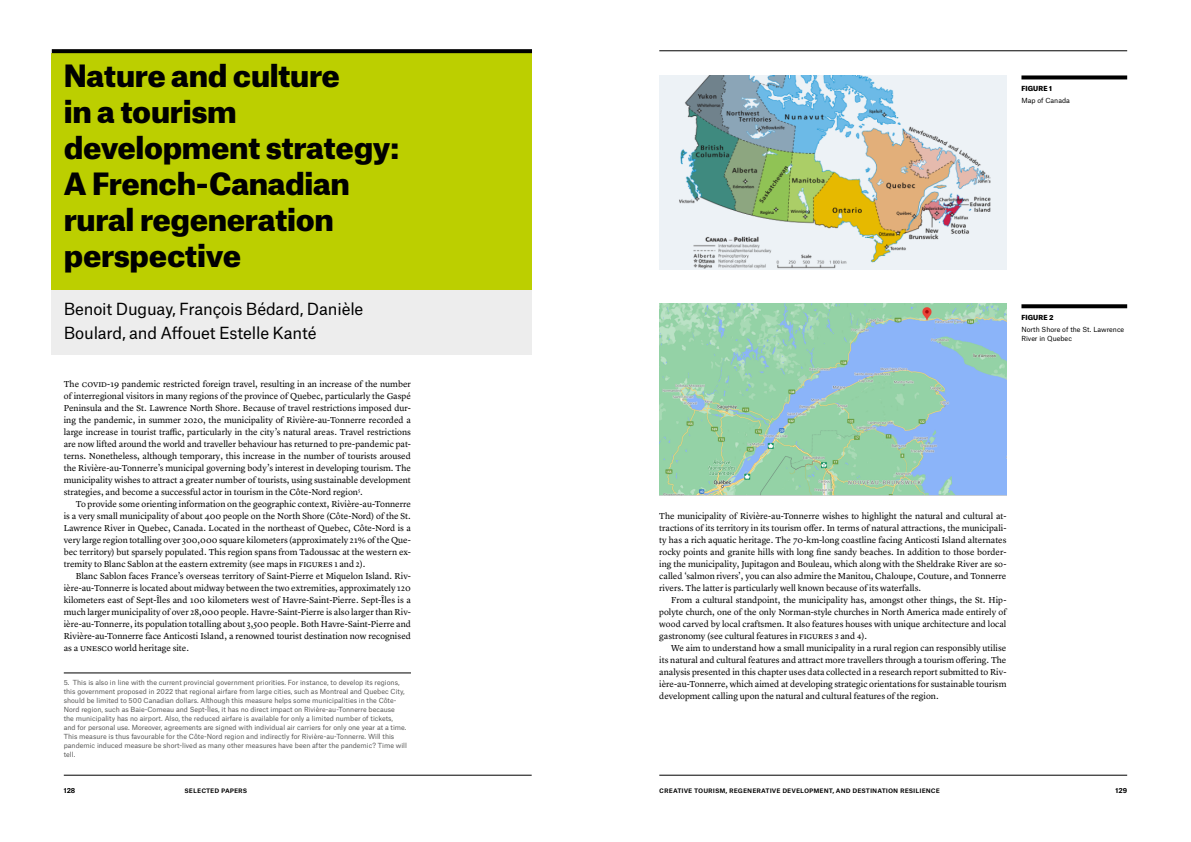
<style>
.page{position:relative;width:1191px;height:842px;background:#fff}
.page>*{position:absolute;margin:0;border:0;box-sizing:border-box;transform-origin:0 0}
.t1{font:900 29.4px/36px "Atlas Grotesk";letter-spacing:-.01em;color:#000}
.t2{font:16px/24px "Atlas Grotesk";letter-spacing:-.01em;color:#000}
.t3{font:9px/12px "Lyon Text";color:#000;text-align:justify}
.t4{font:500 7px "Atlas Grotesk";color:#000}
.t5{font:6.7px/9px "Atlas Grotesk";color:#575756}
.t6{font:6.7px/9px "Atlas Grotesk";color:#000}
.t7{font:900 6.7px "Atlas Grotesk";letter-spacing:.01em;color:#000}
.t8{font:700 6.7px "Atlas Grotesk";color:#000}
</style>
<div class="page">
<hr style="left:659px;top:775px;width:468px;height:1px;background:#000">
<hr style="left:659px;top:51px;width:468px;height:1px;background:#000">
<hr style="left:64px;top:775px;width:467px;height:1px;background:#000">
<svg style="left:1021px;top:75px;width:106px;height:4px"></svg>
<img style="left:659px;top:75px;width:347px;height:194px">
<svg style="left:1021px;top:304px;width:106px;height:4px"></svg>
<img style="left:659px;top:303px;width:347px;height:192px">
<div style="left:52px;top:53px;width:480px;height:237px;background:#bccf00"></div>
<svg style="left:52px;top:49px;width:480px;height:4px;fill:#000"></svg>
<div style="left:52px;top:290px;width:480px;height:64px;background:#ededed"></div>
<hr style="left:64px;top:673px;width:347px;height:1px;background:#000">
<h1 class="t1" style="left:64px;top:55px;width:337px">Nature and culture<br>in a tourism development strategy:<br>A French-Canadian rural regeneration perspective</h1>
<h2 class="t2" style="left:64px;top:295px;width:301px">Benoit Duguay, François Bédard, Danièle<br>Boulard, and Affouet Estelle Kanté</h2>
<p class="t3" style="left:64px;top:377px;width:349px">The COVID-19 pandemic restricted foreign travel, resulting in an increase of the number of interregional visitors in many regions of the province of Quebec, particularly the Gaspé Peninsula and the St. Lawrence North Shore. Because of travel restrictions imposed dur&shy;ing the pandemic, in summer 2020, the municipality of Rivière-au-Tonnerre recorded a large increase in tourist traffic, particularly in the city’s natural areas. Travel restrictions are now lifted around the world and traveller behaviour has returned to pre-pandemic pat&shy;terns. Nonetheless, although temporary, this increase in the number of tourists aroused the Rivière-au-Tonnerre’s municipal governing body’s interest in developing tourism. The municipality wishes to attract a greater number of tourists, using sustainable development strategies, and become a successful actor in tourism in the Côte-Nord region<sup>5</sup>.</p>
<p class="t3" style="left:64px;top:497px;width:349px;text-indent:12px">To provide some orienting information on the geographic context, Rivière-au-Tonnerre is a very small municipality of about 400 people on the North Shore (Côte-Nord) of the St.<br>Lawrence River in Quebec, Canada. Located in the northeast of Quebec, Côte-Nord is a very large region totalling over 300,000 square kilometers (approximately 21% of the Que&shy;bec territory) but sparsely populated. This region spans from Tadoussac at the western ex&shy;tremity to Blanc Sablon at the eastern extremity (see maps in Figures</p>
<p class="t3" style="left:334px;top:557px;width:33px">1 and 2).</p>
<p class="t3" style="left:76px;top:569px;width:337px">Blanc Sablon faces France’s overseas territory of Saint-Pierre et Miquelon Island. Riv-</p>
<p class="t3" style="left:64px;top:581px;width:349px">ière-au-Tonnerre is located about midway between the two extremities, approximately 120</p>
<p class="t3" style="left:64px;top:593px;width:349px">kilometers east of Sept-Îles and 100 kilometers west of Havre-Saint-Pierre. Sept-Îles is a</p>
<p class="t3" style="left:64px;top:605px;width:349px">much larger municipality of over 28,000 people. Havre-Saint-Pierre is also larger than Riv-</p>
<p class="t3" style="left:64px;top:617px;width:349px">ière-au-Tonnerre, its population totalling about 3,500 people. Both Havre-Saint-Pierre and</p>
<p class="t3" style="left:64px;top:629px;width:349px">Rivière-au-Tonnerre face Anticosti Island, a renowned tourist destination now recognised</p>
<p class="t3" style="left:64px;top:641px;width:127px">as a UNESCO world heritage site.</p>
<p class="t5" style="left:64px;top:677px;width:345px">5. This is also in line with the current provincial government priorities. For instance, to develop its regions, this government proposed in 2022 that regional airfare from large cities, such as Montreal and Quebec City, should be limited to 500 Canadian dollars. Although this measure helps some municipalities in the Côte-Nord region, such as Baie-Comeau and Sept-Îles, it has no direct impact on Rivière-au-Tonnerre because<br>the municipality has no airport. Also, the reduced airfare is available for only a limited number of tickets,<br>and for personal use. Moreover, agreements are signed with individual air carriers for only one year at a time.<br>This measure is thus favourable for the Côte-Nord region and indirectly for Rivière-au-Tonnerre. Will this pandemic induced measure be short-lived as many other measures have been after the pandemic? Time will tell.</p>
<p class="t7" style="left:1021px;top:83px;width:32px">FIGURE 1</p>
<p class="t6" style="left:1021px;top:96px;width:50px">Map of Canada</p>
<p class="t7" style="left:1021px;top:312px;width:33px">FIGURE 2</p>
<p class="t6" style="left:1021px;top:324px;width:104px">North Shore of the St. Lawrence<br>River in Quebec</p>
<p class="t3" style="left:659px;top:509px;width:349px">The municipality of Rivière-au-Tonnerre wishes to highlight the natural and cultural at&shy;tractions of its territory in its tourism offer. In terms of natural attractions, the municipali&shy;ty has a rich aquatic heritage. The 70-km-long coastline facing Anticosti Island alternates rocky points and granite hills with long fine sandy beaches. In addition to those border&shy;ing the municipality, Jupitagon and Bouleau, which along with the Sheldrake River are so&shy;called ‘salmon rivers’, you can also admire the Manitou, Chaloupe, Couture, and Tonnerre rivers. The latter is particularly well known because of its waterfalls.</p>
<p class="t3" style="left:659px;top:593px;width:349px;text-indent:12px">From a cultural standpoint, the municipality has, amongst other things, the St. Hip&shy;polyte church, one of the only Norman-style churches in North America made entirely of wood carved by local craftsmen. It also features houses with unique architecture and local gastronomy (see cultural features in Figures</p>
<p class="t3" style="left:834px;top:629px;width:34px">3 and 4).</p>
<p class="t3" style="left:671px;top:641px;width:337px">We aim to understand how a small municipality in a rural region can responsibly utilise</p>
<p class="t3" style="left:659px;top:653px;width:349px">its natural and cultural features and attract more travellers through a tourism offering. The</p>
<p class="t3" style="left:659px;top:665px;width:348px">analysis presented in this chapter uses data collected in a research report submitted to Riv-</p>
<p class="t3" style="left:659px;top:677px;width:349px">ière-au-Tonnerre, which aimed at developing strategic orientations for sustainable tourism</p>
<p class="t3" style="left:659px;top:689px;width:281px">development calling upon the natural and cultural features of the region.</p>
<p class="t8" style="left:64px;top:784px;width:13px">128</p>
<p class="t4" style="left:184px;top:784px;width:64px">SELECTED PAPERS</p>
<p class="t4" style="left:659px;top:784px;width:282px">CREATIVE TOURISM, REGENERATIVE DEVELOPMENT, AND DESTINATION RESILIENCE</p>
<p class="t8" style="left:1115px;top:784px;width:13px">129</p>
</div>
